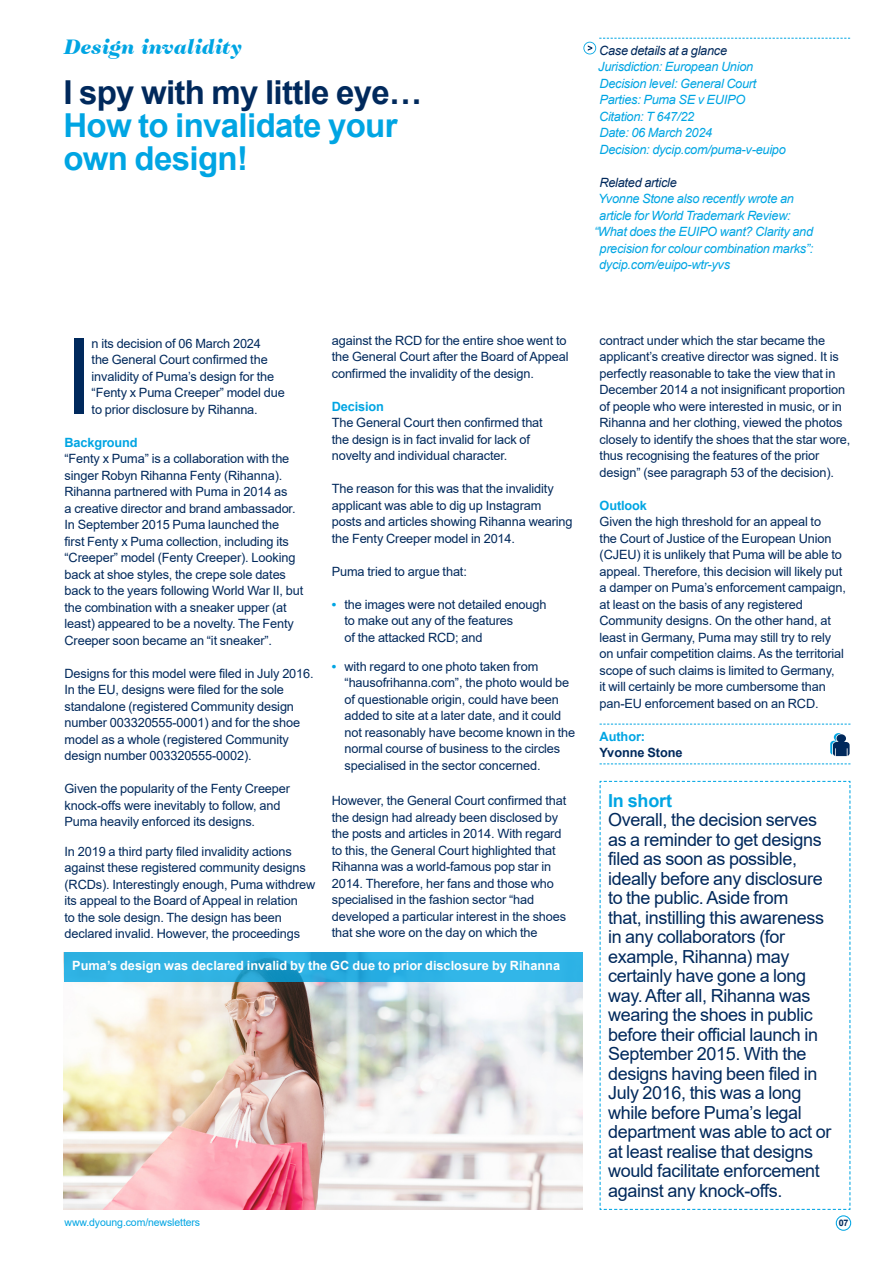
<style>
.page{position:relative;width:893px;height:1263px;background:#fff}
.page>*{position:absolute;margin:0;border:0;box-sizing:border-box;transform-origin:0 0}
.Author_Name{font:105px "Arial";color:#00295c}
.Main_Header_Level_1_Dark_Blue{font:700 33px/33px "Arial";letter-spacing:-.02em;color:#00a5e3}
.Main_Header_Level_1_Dark_Blue-2{font:700 33px "Arial";letter-spacing:-.02em;color:#00295c}
.t1{font:italic 900 21px "Caslon Two Twenty Four";letter-spacing:.01em;color:#00a5e3}
.Author_Name-2{font:18px/19.5px "Arial";letter-spacing:-.02em;color:#00295c}
.Author_Name-3{font:700 18px "Arial";letter-spacing:-.01em;color:#00a5e3}
.Author_Name-4{font:12.75px/16.5px "Arial";letter-spacing:-.01em;color:#00295c}
.Author_Small_Sub-Header{font:italic 12.75px "Arial";letter-spacing:-.02em;color:#00a5e3}
.t2{font:700 12.75px "Arial";color:#fff}
.Author_Small_Sub-Header-2{font:italic 12.75px "Arial";letter-spacing:-.02em;color:#00295c}
.Author_Name-5{font:700 12.75px "Arial";letter-spacing:-.01em;color:#00a5e3}
.Author_Name-6{font:700 12.75px "Arial";letter-spacing:-.005em;color:#00295c}
.Author_Small_Sub-Header-3{font:700 12.75px "Arial";letter-spacing:-.005em;color:#00a5e3}
.URL_Footer{font:10.5px "Arial";letter-spacing:-.01em;color:#00a5e3}
.t3{font:700 9px "Arial";color:#00295c}
.s1{font-weight:700;color:#00a5e3}
</style>
<div class="page">
<img style="left:64px;top:982px;width:519px;height:228px">
<svg style="left:600px;top:724px;width:250px;height:1px"></svg>
<svg style="left:600px;top:763px;width:250px;height:1px"></svg>
<svg style="left:830px;top:733px;width:20px;height:23px"></svg>
<svg style="left:583px;top:38px;width:267px;height:16px"></svg>
<svg style="left:599px;top:780px;width:252px;height:430px"></svg>
<svg style="left:64px;top:952px;width:519px;height:30px;background:#2cafe0"></svg>
<p class="t1" style="left:63px;top:35px;width:179px">Design invalidity</p>
<p class="Main_Header_Level_1_Dark_Blue-2" style="left:63px;top:69px;width:360px">I spy with my little eye…</p>
<p class="Main_Header_Level_1_Dark_Blue" style="left:63px;top:109px;width:336px">How to invalidate your own design!</p>
<p class="Author_Small_Sub-Header-2" style="left:599px;top:42px;width:130px">Case details at a glance</p>
<p class="Author_Small_Sub-Header" style="left:598px;top:59px;width:157px">Jurisdiction: European Union</p>
<p class="Author_Small_Sub-Header" style="left:599px;top:75px;width:159px">Decision level: General Court</p>
<p class="Author_Small_Sub-Header" style="left:599px;top:92px;width:147px">Parties: Puma SE v EUIPO</p>
<p class="Author_Small_Sub-Header" style="left:599px;top:108px;width:97px">Citation: T 647/22</p>
<p class="Author_Small_Sub-Header" style="left:599px;top:125px;width:114px">Date: 06 March 2024</p>
<p class="Author_Small_Sub-Header" style="left:599px;top:141px;width:188px">Decision: dycip.com/puma-v-euipo</p>
<p class="Author_Small_Sub-Header-2" style="left:599px;top:174px;width:79px">Related article</p>
<p class="Author_Small_Sub-Header" style="left:598px;top:191px;width:197px">Yvonne Stone also recently wrote an</p>
<p class="Author_Small_Sub-Header" style="left:599px;top:207px;width:193px">article for World Trademark Review:</p>
<p class="Author_Small_Sub-Header" style="left:594px;top:224px;width:221px">“What does the EUIPO want? Clarity and</p>
<p class="Author_Small_Sub-Header" style="left:599px;top:240px;width:215px">precision for colour combination marks”:</p>
<p class="Author_Small_Sub-Header" style="left:599px;top:257px;width:132px">dycip.com/euipo-wtr-yvs</p>
<p class="Author_Name" style="left:65px;top:305px;width:31px">I</p>
<p class="Author_Name-4" style="left:92px;top:335px;width:195px">n its decision of 06 March 2024<br>the General Court confirmed the invalidity of Puma’s design for the “Fenty x Puma Creeper” model due to prior disclosure by Rihanna.</p>
<p class="Author_Name-5" style="left:65px;top:433px;width:75px">Background</p>
<p class="Author_Name-4" style="left:65px;top:450px;width:240px">“Fenty x Puma” is a collaboration with the singer Robyn Rihanna Fenty (Rihanna).<br>Rihanna partnered with Puma in 2014 as<br>a creative director and brand ambassador.<br>In September 2015 Puma launched the<br>first Fenty x Puma collection, including its “Creeper” model (Fenty Creeper). Looking back at shoe styles, the crepe sole dates back to the years following World War II, but the combination with a sneaker upper (at least) appeared to be a novelty. The Fenty Creeper soon became an “it sneaker”.</p>
<p class="Author_Name-4" style="left:65px;top:665px;width:251px">Designs for this model were filed in July 2016.<br>In the EU, designs were filed for the sole standalone (registered Community design number 003320555-0001) and for the shoe model as a whole (registered Community design number 003320555-0002).</p>
<p class="Author_Name-4" style="left:65px;top:780px;width:227px">Given the popularity of the Fenty Creeper knock-offs were inevitably to follow, and<br>Puma heavily enforced its designs.</p>
<p class="Author_Name-4" style="left:65px;top:843px;width:252px">In 2019 a third party filed invalidity actions against these registered community designs (RCDs). Interestingly enough, Puma withdrew its appeal to the Board of Appeal in relation<br>to the sole design. The design has been declared invalid. However, the proceedings</p>
<p class="Author_Name-4" style="left:332px;top:332px;width:238px">against the RCD for the entire shoe went to the General Court after the Board of Appeal confirmed the invalidity of the design.</p>
<p class="Author_Name-5" style="left:332px;top:397px;width:54px">Decision</p>
<p class="Author_Name-4" style="left:332px;top:414px;width:212px">The General Court then confirmed that the design is in fact invalid for lack of novelty and individual character.</p>
<p class="Author_Name-4" style="left:332px;top:480px;width:242px">The reason for this was that the invalidity applicant was able to dig up Instagram posts and articles showing Rihanna wearing the Fenty Creeper model in 2014.</p>
<p class="Author_Name-4" style="left:332px;top:563px;width:137px">Puma tried to argue that:</p>
<p class="Author_Name-4" style="left:345px;top:596px;width:204px;text-indent:-13px"><span class="s1">•</span> the images were not detailed enough to make out any of the features<br>of the attacked RCD; and</p>
<p class="Author_Name-4" style="left:345px;top:658px;width:232px;text-indent:-13px"><span class="s1">•</span> with regard to one photo taken from “hausofrihanna.com”, the photo would be of questionable origin, could have been added to site at a later date, and it could not reasonably have become known in the normal course of business to the circles specialised in the sector concerned.</p>
<p class="Author_Name-4" style="left:332px;top:792px;width:236px">However, the General Court confirmed that the design had already been disclosed by the posts and articles in 2014. With regard to this, the General Court highlighted that Rihanna was a world-famous pop star in 2014. Therefore, her fans and those who specialised in the fashion sector “had developed a particular interest in the shoes that she wore on the day on which the</p>
<p class="t2" style="left:72px;top:957px;width:489px">Puma’s design was declared invalid by the GC due to prior disclosure by Rihanna</p>
<p class="Author_Name-4" style="left:600px;top:332px;width:252px">contract under which the star became the applicant’s creative director was signed. It is perfectly reasonable to take the view that in December 2014 a not insignificant proportion of people who were interested in music, or in Rihanna and her clothing, viewed the photos closely to identify the shoes that the star wore, thus recognising the features of the prior design” (see paragraph 53 of the decision).</p>
<p class="Author_Name-5" style="left:600px;top:496px;width:49px">Outlook</p>
<p class="Author_Name-4" style="left:600px;top:513px;width:248px">Given the high threshold for an appeal to<br>the Court of Justice of the European Union (CJEU) it is unlikely that Puma will be able to appeal. Therefore, this decision will likely put a damper on Puma’s enforcement campaign, at least on the basis of any registered Community designs. On the other hand, at least in Germany, Puma may still try to rely on unfair competition claims. As the territorial scope of such claims is limited to Germany,<br>it will certainly be more cumbersome than pan-EU enforcement based on an RCD.</p>
<p class="Author_Small_Sub-Header-3" style="left:600px;top:727px;width:47px">Author:</p>
<p class="Author_Name-6" style="left:600px;top:744px;width:85px">Yvonne Stone</p>
<p class="Author_Name-3" style="left:608px;top:788px;width:65px">In short</p>
<p class="Author_Name-2" style="left:608px;top:810px;width:225px">Overall, the decision serves as a reminder to get designs filed as soon as possible, ideally before any disclosure to the public. Aside from<br>that, instilling this awareness in any collaborators (for example, Rihanna) may certainly have gone a long way. After all, Rihanna was wearing the shoes in public before their official launch in<br>September 2015. With the designs having been filed in<br>July 2016, this was a long while before Puma’s legal department was able to act or at least realise that designs would facilitate enforcement against any knock-offs.</p>
<p class="URL_Footer" style="left:65px;top:1215px;width:137px">www.dyoung.com/newsletters</p>
<p class="t3" style="left:839px;top:1217px;width:11px">07</p>
</div>
